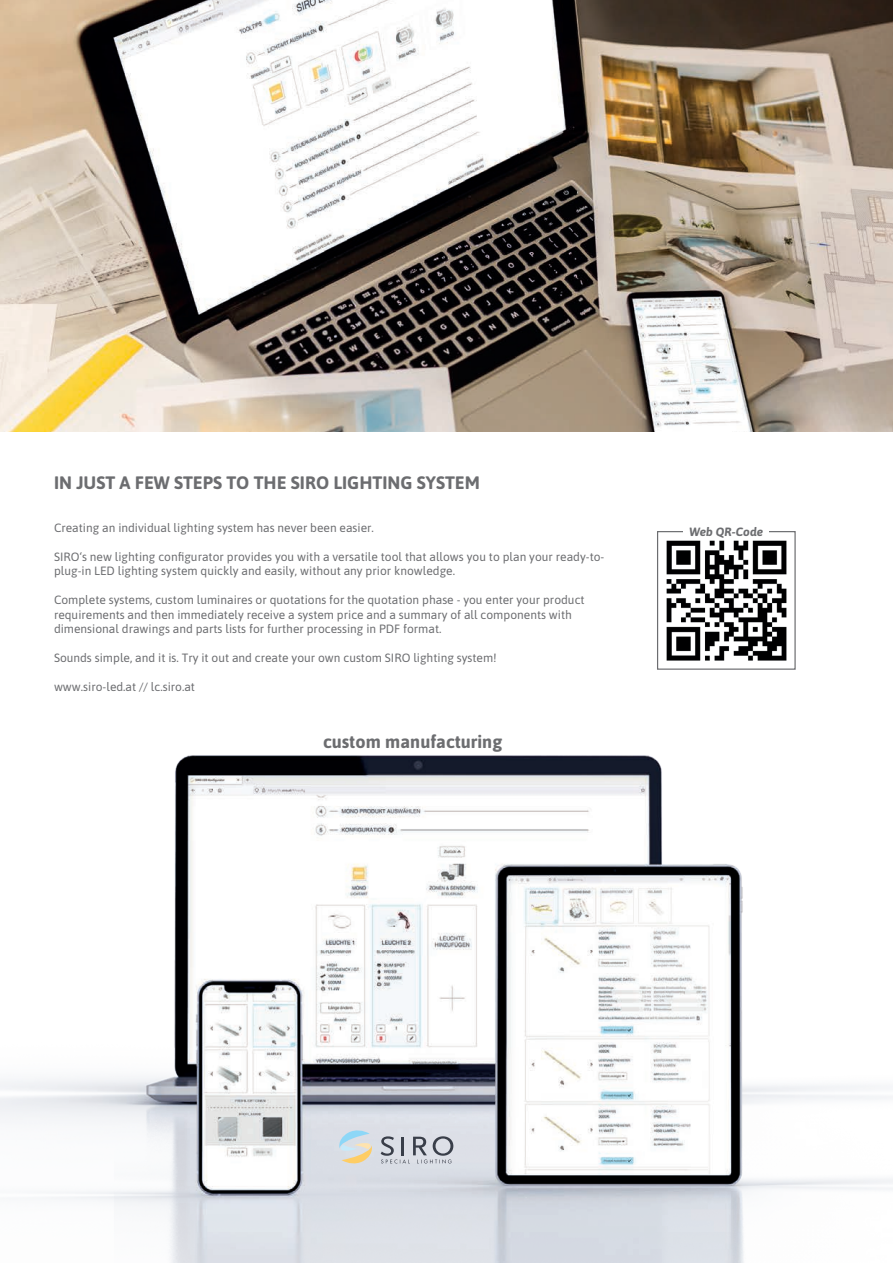
<style>
.page{position:relative;width:893px;height:1263px;background:#fff}
.page>*{position:absolute;margin:0;border:0;box-sizing:border-box;transform-origin:0 0}
.t1{font:700 18px "Asap";color:#6c6d70}
.t2{font:12px/14.4px "Asap";color:#6c6d70}
.t3{font:italic 700 12px "Asap";color:#6c6d70}
</style>
<div class="page">
<img style="left:0;top:0;width:893px;height:432px">
<img style="left:0;top:755px;width:893px;height:508px">
<img style="left:666px;top:540px;width:121px;height:121px">
<div style="left:657px;top:531px;width:139px;height:139px;border:1px solid #6c6d70"></div>
<div style="left:683px;top:523px;width:86px;height:15px;background:#fff"></div>
<svg style="left:338px;top:1129px;width:35px;height:36px"></svg>
<svg style="left:381px;top:1136px;width:72px;height:27px;background:#b4b7c0"></svg>
<h1 class="t1" style="left:54px;top:470px;width:427px">IN JUST A FEW STEPS TO THE SIRO LIGHTING SYSTEM</h1>
<p class="t2" style="left:54px;top:520px;width:321px">Creating an individual lighting system has never been easier.</p>
<p class="t2" style="left:54px;top:549px;width:552px">SIRO‘s new lighting configurator provides you with a versatile tool that allows you to plan your ready-to&shy;plug-in LED lighting system quickly and easily, without any prior knowledge.</p>
<p class="t2" style="left:54px;top:592px;width:532px">Complete systems, custom luminaires or quotations for the quotation phase - you enter your product requirements and then immediately receive a system price and a summary of all components with dimensional drawings and parts lists for further processing in PDF format.</p>
<p class="t2" style="left:54px;top:650px;width:444px">Sounds simple, and it is. Try it out and create your own custom SIRO lighting system!</p>
<p class="t2" style="left:54px;top:678px;width:143px">www.siro-led.at // lc.siro.at</p>
<h1 class="t1" style="left:323px;top:729px;width:181px">custom manufacturing</h1>
<p class="t3" style="left:689px;top:523px;width:75px">Web QR-Code</p>
</div>
